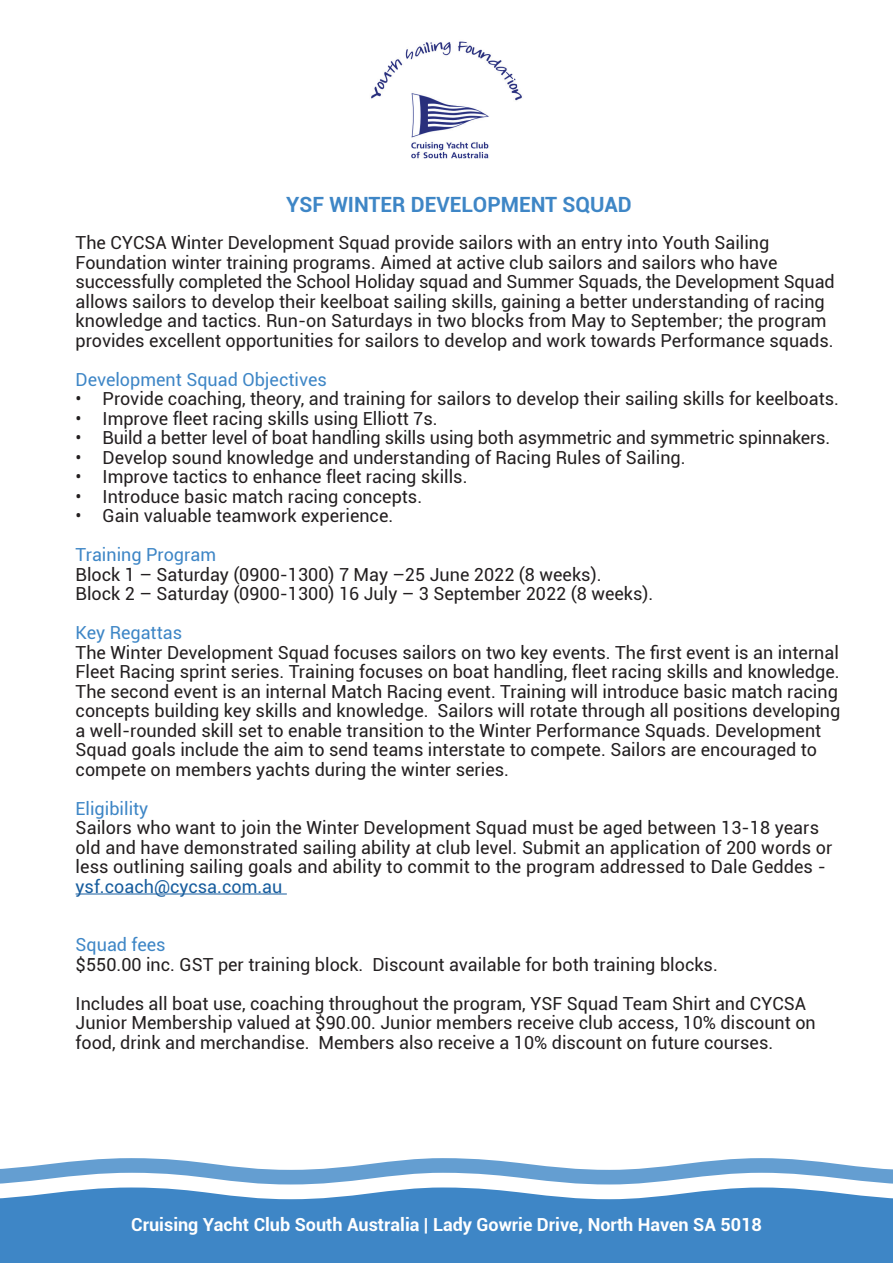
<style>
.page{position:relative;width:893px;height:1263px;background:#fff}
.page>*{position:absolute;margin:0;border:0;box-sizing:border-box;transform-origin:0 0}
.t1{font:700 21px "Roboto";color:#3e86c6}
.t2{font:18px/19.5px "Roboto";color:#231f20}
.t3{font:18px "Roboto";color:#3e86c6}
.t4{font:700 18px "Roboto";color:#fff}
.t5{font:18px "Roboto";color:#175d9e}
</style>
<div class="page">
<hr style="left:76px;top:893px;width:211px;height:1px;background:#175d9e">
<img style="left:371px;top:41px;width:151px;height:118px">
<svg style="left:0;top:1158px;width:893px;height:54px"></svg>
<div style="left:0;top:1212px;width:893px;height:51px;background:#3e86c6"></div>
<p class="t1" style="left:286px;top:189px;width:347px">YSF WINTER DEVELOPMENT SQUAD</p>
<p class="t2" style="left:76px;top:232px;width:760px">The CYCSA Winter Development Squad provide sailors with an entry into Youth Sailing Foundation winter training programs. Aimed at active club sailors and sailors who have successfully completed the School Holiday squad and Summer Squads, the Development Squad allows sailors to develop their keelboat sailing skills, gaining a better understanding of racing knowledge and tactics. Run-on Saturdays in two blocks from May to September; the program provides excellent opportunities for sailors to develop and work towards Performance squads.</p>
<p class="t3" style="left:76px;top:367px;width:253px">Development Squad Objectives</p>
<p class="t2" style="left:76px;top:388px;width:765px">• Provide coaching, theory, and training for sailors to develop their sailing skills for keelboats.</p>
<p class="t2" style="left:76px;top:408px;width:364px">• Improve fleet racing skills using Elliott 7s.</p>
<p class="t2" style="left:76px;top:427px;width:756px">• Build a better level of boat handling skills using both asymmetric and symmetric spinnakers.</p>
<p class="t2" style="left:76px;top:447px;width:612px">• Develop sound knowledge and understanding of Racing Rules of Sailing.</p>
<p class="t2" style="left:76px;top:466px;width:393px">• Improve tactics to enhance fleet racing skills.</p>
<p class="t2" style="left:76px;top:486px;width:348px">• Introduce basic match racing concepts.</p>
<p class="t2" style="left:76px;top:505px;width:319px">• Gain valuable teamwork experience.</p>
<p class="t3" style="left:76px;top:542px;width:142px">Training Program</p>
<p class="t2" style="left:76px;top:564px;width:579px">Block 1 – Saturday (0900-1300) 7 May –25 June 2022 (8 weeks).<br>Block 2 – Saturday (0900-1300) 16 July – 3 September 2022 (8 weeks).</p>
<p class="t3" style="left:76px;top:620px;width:108px">Key Regattas</p>
<p class="t2" style="left:76px;top:642px;width:766px">The Winter Development Squad focuses sailors on two key events. The first event is an internal Fleet Racing sprint series. Training focuses on boat handling, fleet racing skills and knowledge.<br>The second event is an internal Match Racing event. Training will introduce basic match racing concepts building key skills and knowledge. Sailors will rotate through all positions developing a well-rounded skill set to enable transition to the Winter Performance Squads. Development Squad goals include the aim to send teams interstate to compete. Sailors are encouraged to compete on members yachts during the winter series.</p>
<p class="t3" style="left:76px;top:795px;width:74px">Eligibility</p>
<p class="t2" style="left:76px;top:817px;width:758px">Sailors who want to join the Winter Development Squad must be aged between 13-18 years old and have demonstrated sailing ability at club level. Submit an application of 200 words or less outlining sailing goals and ability to commit to the program addressed to Dale Geddes -</p>
<p class="t5" style="left:76px;top:873px;width:208px">ysf.coach@cycsa.com.au</p>
<p class="t3" style="left:76px;top:932px;width:92px">Squad fees</p>
<p class="t2" style="left:76px;top:944px;width:732px;line-height:39px">$550.00 inc. GST per training block. Discount available for both training blocks.<br>Includes all boat use, coaching throughout the program, YSF Squad Team Shirt and CYCSA</p>
<p class="t2" style="left:76px;top:1012px;width:742px">Junior Membership valued at $90.00. Junior members receive club access, 10% discount on food, drink and merchandise. Members also receive a 10% discount on future courses.</p>
<p class="t4" style="left:131px;top:1212px;width:632px">Cruising Yacht Club South Australia | Lady Gowrie Drive, North Haven SA 5018</p>
</div>
